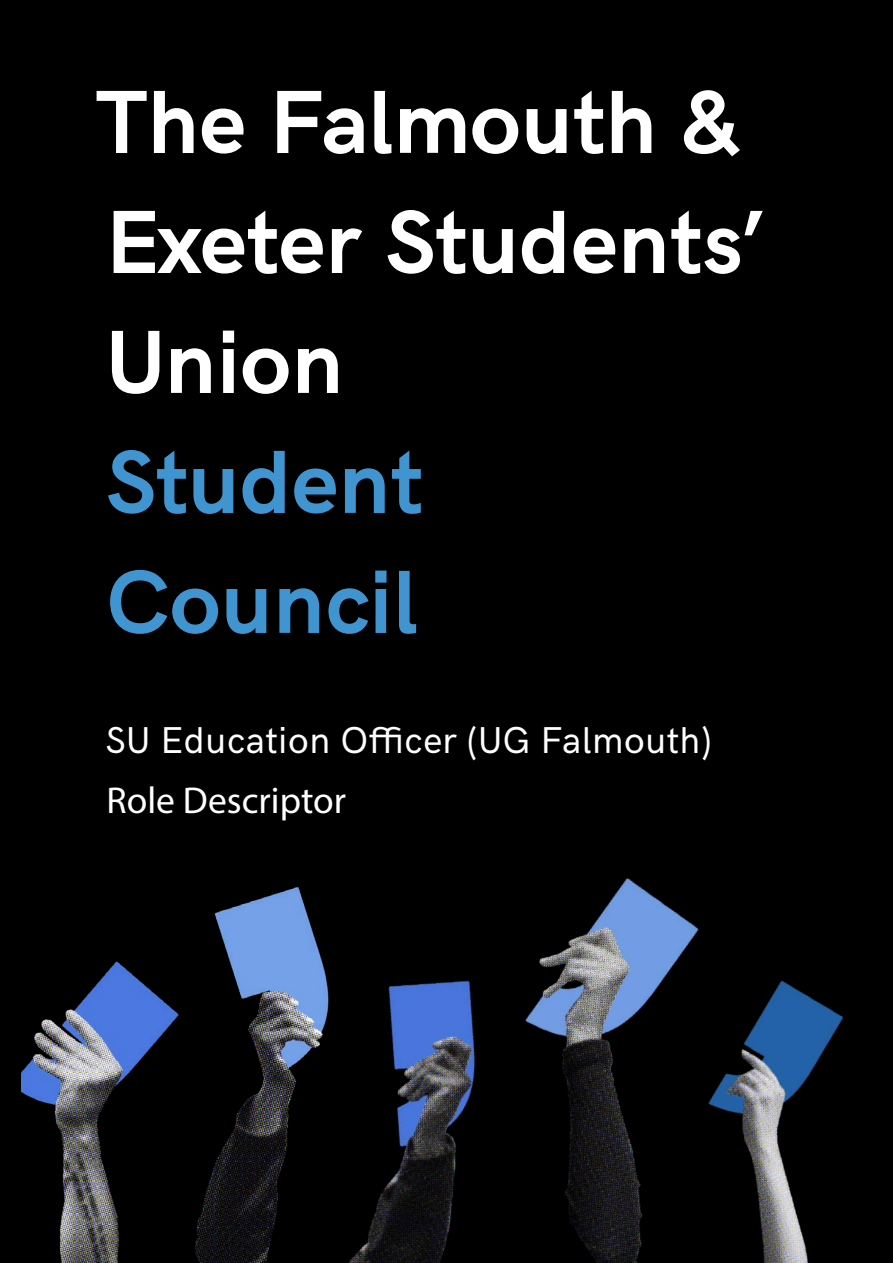
<style>
.page{position:relative;width:893px;height:1263px;background:#000}
.page>*{position:absolute;margin:0;border:0;box-sizing:border-box;transform-origin:0 0}
.t1{font:700 90px/120px "HK Grotesk";color:#fff}
.t2{font:700 90px/120px "HK Grotesk";color:#4094d0}
.t3{font:37.5px "HK Grotesk";color:#fff}
.t4{font:37.5px "Myriad Pro";color:#fff}
</style>
<div class="page">
<img style="left:21px;top:961px;width:143px;height:302px">
<img style="left:351px;top:1190px;width:33px;height:73px">
<img style="left:164px;top:887px;width:187px;height:376px">
<img style="left:384px;top:878px;width:315px;height:385px">
<img style="left:578px;top:940px;width:266px;height:323px">
<p class="t1" style="left:96px;top:56px;width:666px">The Falmouth &amp;<br>Exeter Students’<br>Union</p>
<p class="t2" style="left:106px;top:415px;width:318px">Student<br>Council</p>
<p class="t3" style="left:106px;top:709px;width:608px">SU Education Officer (UG Falmouth)</p>
<p class="t4" style="left:106px;top:777px;width:241px">Role Descriptor</p>
</div>
